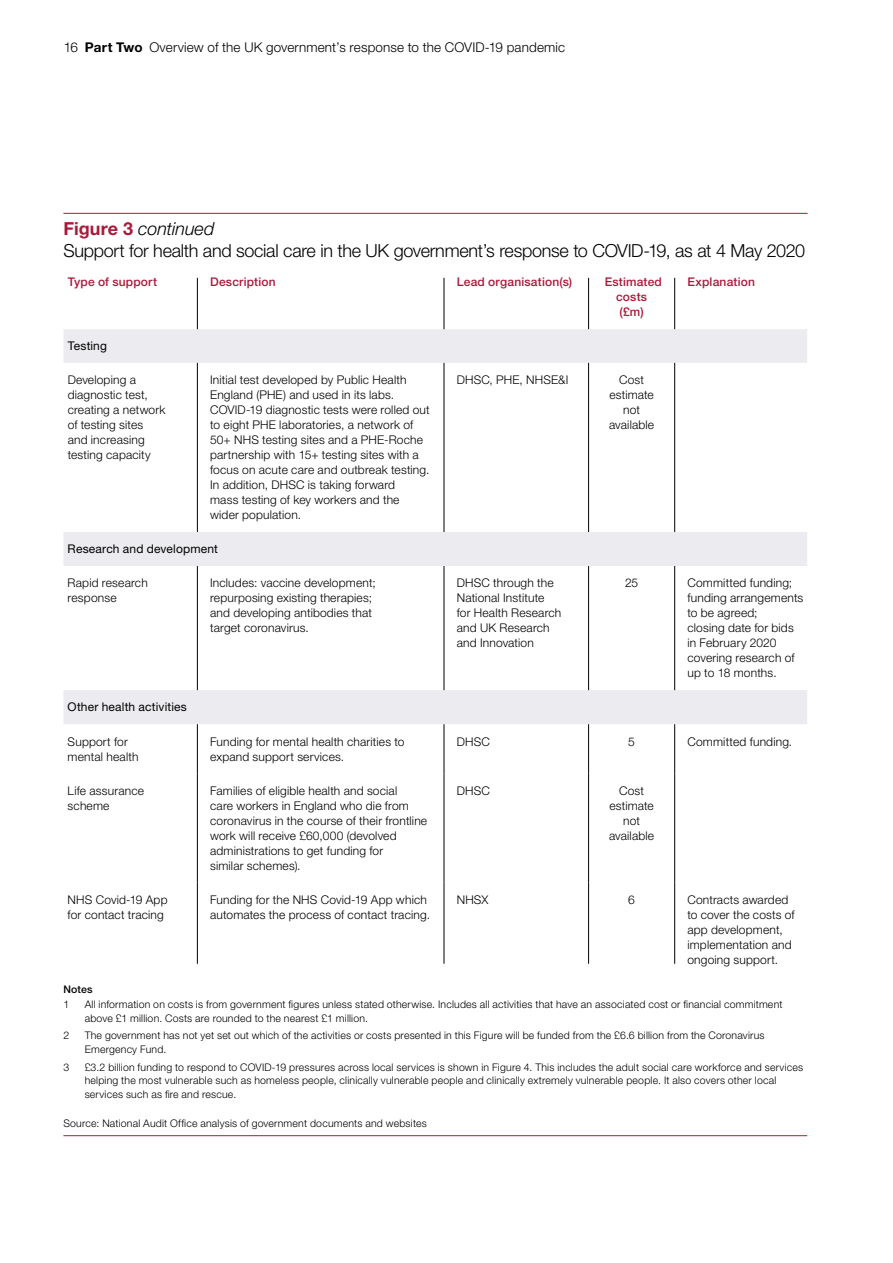
<style>
.page{position:relative;width:893px;height:1263px;background:#fff}
.page>*{position:absolute;margin:0;border:0;box-sizing:border-box;transform-origin:0 0}
.t1{font:300 18px/22.5px "Helvetica Neue LT Std";letter-spacing:-.015em;color:#000}
.t2{font:300 13.5px "Helvetica Neue LT Std";letter-spacing:.01em;color:#000}
.t3{font:300 12px/15px "Helvetica Neue LT Std";letter-spacing:.015em;color:#000}
.t4{font:500 12px/15px "Helvetica Neue LT Std";letter-spacing:.015em;color:#a91a39;text-align:center}
.t5{font:12px "Helvetica Neue LT Std";letter-spacing:.01em;color:#000}
.t6{font:300 10.5px/13.5px "Helvetica Neue LT Std";letter-spacing:.02em;color:#000}
.t7{font:500 10.5px/15.6px "Helvetica Neue LT Std";letter-spacing:.02em;color:#000}
.s1{font-weight:700}
.s2{font-weight:700;color:#a91a39}
.s3{font-style:italic}
.s4{font-weight:300}
</style>
<div class="page">
<svg style="left:63px;top:329px;width:744px;height:395px"></svg>
<hr style="left:674px;top:363px;width:1px;height:169px;background:#000">
<hr style="left:588px;top:278px;width:1px;height:51px;background:#000">
<hr style="left:588px;top:363px;width:1px;height:169px;background:#000">
<hr style="left:197px;top:278px;width:1px;height:51px;background:#000">
<hr style="left:197px;top:363px;width:1px;height:169px;background:#000">
<hr style="left:444px;top:278px;width:1px;height:51px;background:#000">
<hr style="left:444px;top:363px;width:1px;height:169px;background:#000">
<hr style="left:197px;top:566px;width:1px;height:124px;background:#000">
<hr style="left:197px;top:724px;width:1px;height:49px;background:#000">
<hr style="left:197px;top:773px;width:1px;height:109px;background:#000">
<hr style="left:197px;top:882px;width:1px;height:82px;background:#000">
<hr style="left:444px;top:566px;width:1px;height:124px;background:#000">
<hr style="left:444px;top:724px;width:1px;height:49px;background:#000">
<hr style="left:444px;top:773px;width:1px;height:109px;background:#000">
<hr style="left:444px;top:882px;width:1px;height:82px;background:#000">
<hr style="left:588px;top:566px;width:1px;height:124px;background:#000">
<hr style="left:588px;top:724px;width:1px;height:49px;background:#000">
<hr style="left:588px;top:773px;width:1px;height:109px;background:#000">
<hr style="left:588px;top:882px;width:1px;height:82px;background:#000">
<hr style="left:674px;top:566px;width:1px;height:124px;background:#000">
<hr style="left:674px;top:724px;width:1px;height:49px;background:#000">
<hr style="left:674px;top:773px;width:1px;height:109px;background:#000">
<hr style="left:674px;top:882px;width:1px;height:82px;background:#000">
<hr style="left:674px;top:278px;width:1px;height:51px;background:#000">
<hr style="left:63px;top:1135px;width:744px;height:1px;background:#a91a39">
<hr style="left:63px;top:213px;width:745px;height:1px;background:#a91a39">
<p class="t2" style="left:64px;top:39px;width:503px">16 <span class="s1">Part Two</span> Overview of the UK government’s response to the COVID-19 pandemic</p>
<p class="t1" style="left:63px;top:217px;width:743px"><span class="s2">Figure 3</span> <span class="s3">continued<br></span>Support for health and social care in the UK government’s response to COVID-19, as at 4 May 2020</p>
<p class="t4" style="left:68px;top:274px;width:91px">Type of support</p>
<p class="t4" style="left:210px;top:274px;width:67px">Description</p>
<p class="t4" style="left:457px;top:274px;width:117px">Lead organisation(s)</p>
<p class="t4" style="left:605px;top:274px;width:59px">Estimated costs (£m)</p>
<p class="t4" style="left:687px;top:274px;width:69px">Explanation</p>
<p class="t5" style="left:68px;top:339px;width:41px">Testing</p>
<p class="t3" style="left:68px;top:372px;width:99px">Developing a diagnostic test, creating a network of testing sites and increasing testing capacity</p>
<p class="t3" style="left:210px;top:372px;width:221px">Initial test developed by Public Health England (PHE) and used in its labs.<br>COVID-19 diagnostic tests were rolled out to eight PHE laboratories, a network of 50+ NHS testing sites and a PHE-Roche partnership with 15+ testing sites with a focus on acute care and outbreak testing.<br>In addition, DHSC is taking forward<br>mass testing of key workers and the wider population.</p>
<p class="t3" style="left:457px;top:372px;width:113px">DHSC, PHE, NHSE&amp;I</p>
<p class="t3" style="left:609px;top:372px;width:47px;text-align:center">Cost estimate not available</p>
<p class="t5" style="left:68px;top:542px;width:152px">Research and development</p>
<p class="t3" style="left:68px;top:575px;width:82px">Rapid research response</p>
<p class="t3" style="left:210px;top:575px;width:167px">Includes: vaccine development; repurposing existing therapies; and developing antibodies that target coronavirus.</p>
<p class="t3" style="left:457px;top:575px;width:106px">DHSC through the<br>National Institute<br>for Health Research and UK Research and Innovation</p>
<p class="t3" style="left:625px;top:575px;width:15px">25</p>
<p class="t3" style="left:687px;top:575px;width:117px">Committed funding; funding arrangements to be agreed;<br>closing date for bids in February 2020 covering research of up to 18 months.</p>
<p class="t5" style="left:68px;top:700px;width:121px">Other health activities</p>
<p class="t3" style="left:68px;top:733px;width:72px">Support for mental health</p>
<p class="t3" style="left:210px;top:733px;width:196px">Funding for mental health charities to expand support services.</p>
<p class="t3" style="left:457px;top:733px;width:35px">DHSC</p>
<p class="t3" style="left:628px;top:733px;width:8px">5</p>
<p class="t3" style="left:687px;top:733px;width:106px">Committed funding.</p>
<p class="t3" style="left:68px;top:783px;width:78px">Life assurance scheme</p>
<p class="t3" style="left:210px;top:783px;width:219px">Families of eligible health and social<br>care workers in England who die from coronavirus in the course of their frontline work will receive £60,000 (devolved administrations to get funding for<br>similar schemes).</p>
<p class="t3" style="left:457px;top:783px;width:35px">DHSC</p>
<p class="t3" style="left:609px;top:783px;width:47px;text-align:center">Cost estimate not available</p>
<p class="t3" style="left:68px;top:892px;width:101px">NHS Covid-19 App for contact tracing</p>
<p class="t3" style="left:210px;top:892px;width:221px">Funding for the NHS Covid-19 App which automates the process of contact tracing.</p>
<p class="t3" style="left:457px;top:892px;width:33px">NHSX</p>
<p class="t3" style="left:628px;top:892px;width:8px">6</p>
<p class="t3" style="left:687px;top:892px;width:109px">Contracts awarded to cover the costs of app development, implementation and ongoing support.</p>
<p class="t7" style="left:63px;top:981px;width:31px">Notes<br><span class="s4">1</span></p>
<p class="t6" style="left:85px;top:997px;width:699px">All information on costs is from government figures unless stated otherwise. Includes all activities that have an associated cost or financial commitment above £1 million. Costs are rounded to the nearest £1 million.</p>
<p class="t6" style="left:63px;top:1029px;width:7px">2</p>
<p class="t6" style="left:85px;top:1029px;width:681px">The government has not yet set out which of the activities or costs presented in this Figure will be funded from the £6.6 billion from the Coronavirus<br>Emergency Fund.</p>
<p class="t6" style="left:63px;top:1060px;width:7px">3</p>
<p class="t6" style="left:85px;top:1060px;width:720px">£3.2 billion funding to respond to COVID-19 pressures across local services is shown in Figure 4. This includes the adult social care workforce and services helping the most vulnerable such as homeless people, clinically vulnerable people and clinically extremely vulnerable people. It also covers other local services such as fire and rescue.</p>
<p class="t6" style="left:63px;top:1116px;width:365px">Source: National Audit Office analysis of government documents and websites</p>
</div>
